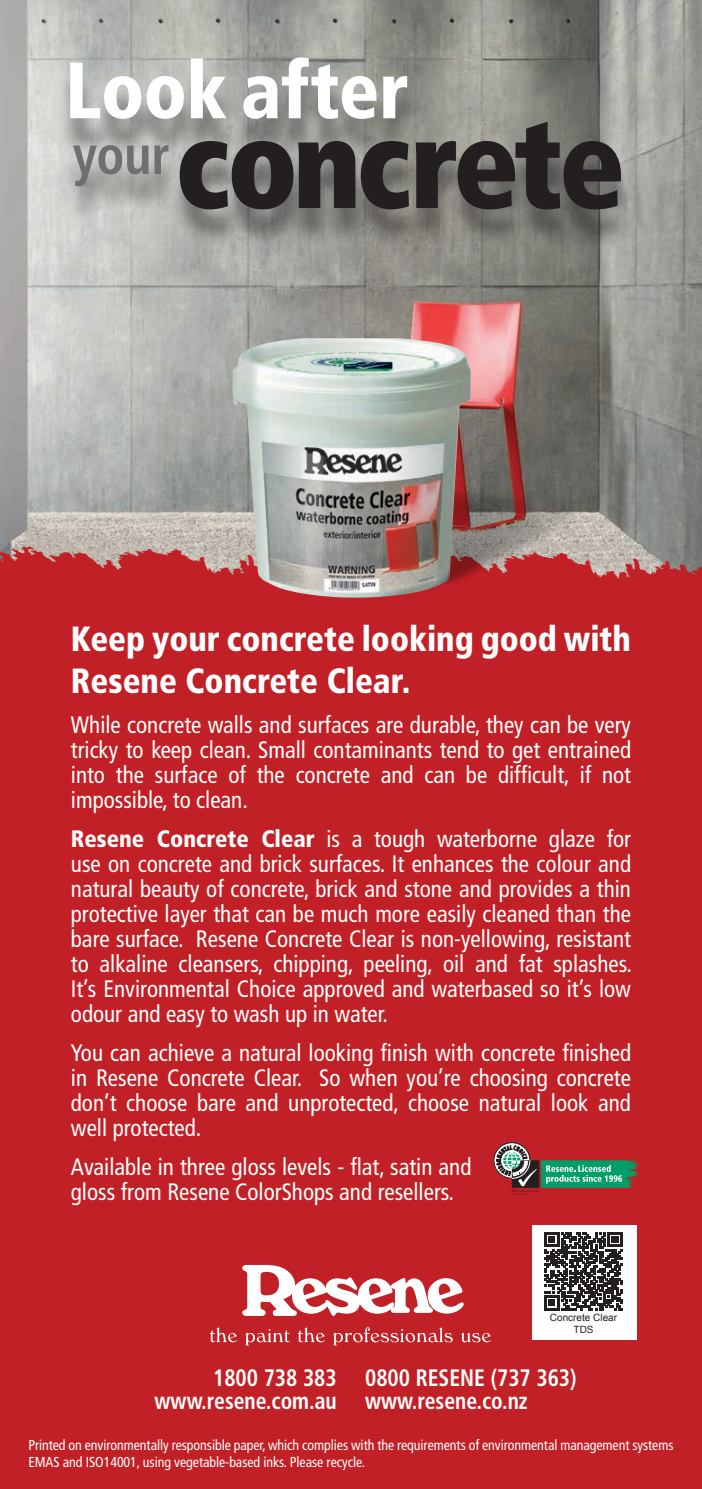
<style>
.page{position:relative;width:702px;height:1489px;background:#fff}
.page>*{position:absolute;margin:0;border:0;box-sizing:border-box;transform-origin:0 0}
.t1{font:900 condensed 35px/42.5px "Frutiger";color:#fff;scale:.95 1}
.t2{font:condensed 23.75px/25px "Frutiger";color:#fff;text-align:justify}
.t3{font:700 condensed 23.75px/22.5px "Frutiger";color:#fff;text-align:right;scale:.91 1}
.t4{font:condensed 14.5px/17px "Frutiger";letter-spacing:-.005em;color:#fff}
.t5{font:10px/12px "Arial";color:#231f20;text-align:center}
.s1{font-weight:900}
</style>
<div class="page">
<img style="left:0;top:0;width:702px;height:550px">
<svg style="left:0;top:546px;width:352px;height:76px;background:#c03337"></svg>
<div style="left:0;top:622px;width:702px;height:866px;background:#c12126"></div>
<svg style="left:352px;top:550px;width:350px;height:72px;background:#bd3538"></svg>
<div style="left:58px;top:69px;width:578px;height:178px;background:#231f20;opacity:.46"></div>
<svg style="left:70px;top:57px;width:551px;height:152px;background:#858481"></svg>
<svg style="left:494px;top:1142px;width:36px;height:36px"></svg>
<div style="left:493px;top:1142px;width:37px;height:36px;border:1px solid #231f20;border-radius:50%"></div>
<svg style="left:496px;top:1145px;width:143px;height:49px"></svg>
<img style="left:470px;top:474px;width:113px;height:117px">
<img style="left:232px;top:338px;width:238px;height:260px">
<div style="left:532px;top:1225px;width:104px;height:114px;background:#fff"></div>
<svg style="left:544px;top:1232px;width:78px;height:77px"></svg>
<svg style="left:242px;top:1264px;width:221px;height:51px"></svg>
<svg style="left:210px;top:1327px;width:280px;height:18px"></svg>
<h1 class="t1" style="left:71px;top:617px;width:591px">Keep your concrete looking good with<br>Resene Concrete Clear.</h1>
<p class="t2" style="left:71px;top:712px;width:561px">While concrete walls and surfaces are durable, they can be very tricky to keep clean. Small contaminants tend to get entrained into the surface of the concrete and can be difficult, if not impossible, to clean.</p>
<p class="t2" style="left:71px;top:826px;width:562px"><span class="s1">Resene Concrete Clear</span> is a tough waterborne glaze for use on concrete and brick surfaces. It enhances the colour and natural beauty of concrete, brick and stone and provides a thin protective layer that can be much more easily cleaned than the bare surface. Resene Concrete Clear is non-yellowing, resistant to alkaline cleansers, chipping, peeling, oil and fat splashes.<br>It’s Environmental Choice approved and waterbased so it’s low odour and easy to wash up in water.</p>
<p class="t2" style="left:71px;top:1040px;width:561px">You can achieve a natural looking finish with concrete finished in Resene Concrete Clear. So when you’re choosing concrete don’t choose bare and unprotected, choose natural look and well protected.</p>
<p class="t2" style="left:71px;top:1154px;width:402px">Available in three gloss levels - flat, satin and gloss from Resene ColorShops and resellers.</p>
<p class="t5" style="left:550px;top:1311px;width:69px">Concrete Clear<br>TDS</p>
<p class="t3" style="left:155px;top:1366px;width:202px">1800 738 383 www.resene.com.au</p>
<p class="t3" style="left:365px;top:1366px;width:234px;text-align:left">0800 RESENE (737 363) www.resene.co.nz</p>
<p class="t4" style="left:28px;top:1436px;width:646px">Printed on environmentally responsible paper, which complies with the requirements of environmental management systems<br>EMAS and ISO14001, using vegetable-based inks. Please recycle.</p>
</div>
